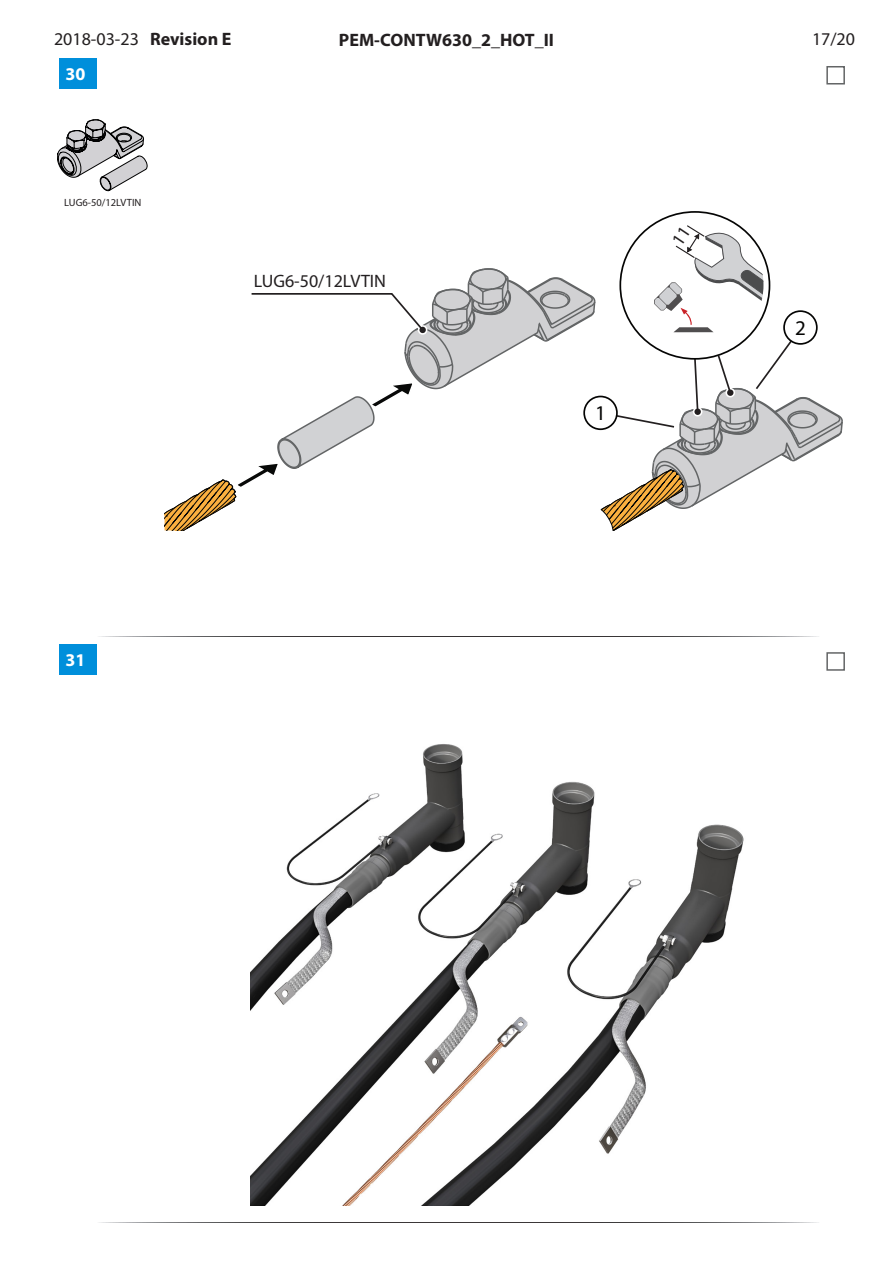
<style>
.page{position:relative;width:893px;height:1263px;background:#fff}
.page>*{position:absolute;margin:0;border:0;box-sizing:border-box;transform-origin:0 0}
.t1{font:700 21px "DIN Pro";color:#050504}
.Container{font:18px "Myriad Pro";color:#231f20}
.t2{font:700 18px "Myriad Pro";color:#231f20}
.t3{font:700 18px "Myriad Pro";color:#fff}
.t4{font:10.5px "Myriad Pro";color:#231f20}
.s1{font-weight:700}
</style>
<div class="page">
<div style="left:59px;top:58px;width:38px;height:31px;background:#008fdb"></div>
<div style="left:826px;top:66px;width:19px;height:19px;border:2px solid #636566"></div>
<svg style="left:57px;top:119px;width:91px;height:72px"></svg>
<img style="left:250px;top:744px;width:494px;height:462px">
<div style="left:59px;top:644px;width:38px;height:31px;background:#008fdb"></div>
<div style="left:826px;top:652px;width:19px;height:19px;border:2px solid #636566"></div>
<svg style="left:165px;top:224px;width:678px;height:306px"></svg>
<p class="Container" style="left:54px;top:28px;width:179px">2018-03-23 <span class="s1">Revision E</span></p>
<p class="t2" style="left:339px;top:28px;width:217px">PEM-CONTW630_2_HOT_II</p>
<p class="Container" style="left:812px;top:28px;width:45px">17/20</p>
<p class="t3" style="left:66px;top:62px;width:21px">30</p>
<p class="t4" style="left:64px;top:196px;width:79px">LUG6-50/12LVTIN</p>
<p class="Container" style="left:254px;top:270px;width:134px">LUG6-50/12LVTIN</p>
<p class="t3" style="left:66px;top:649px;width:21px">31</p>
<p class="t1" style="left:595px;top:400px;width:12px">1</p>
<p class="t1" style="left:795px;top:315px;width:12px">2</p>
</div>
